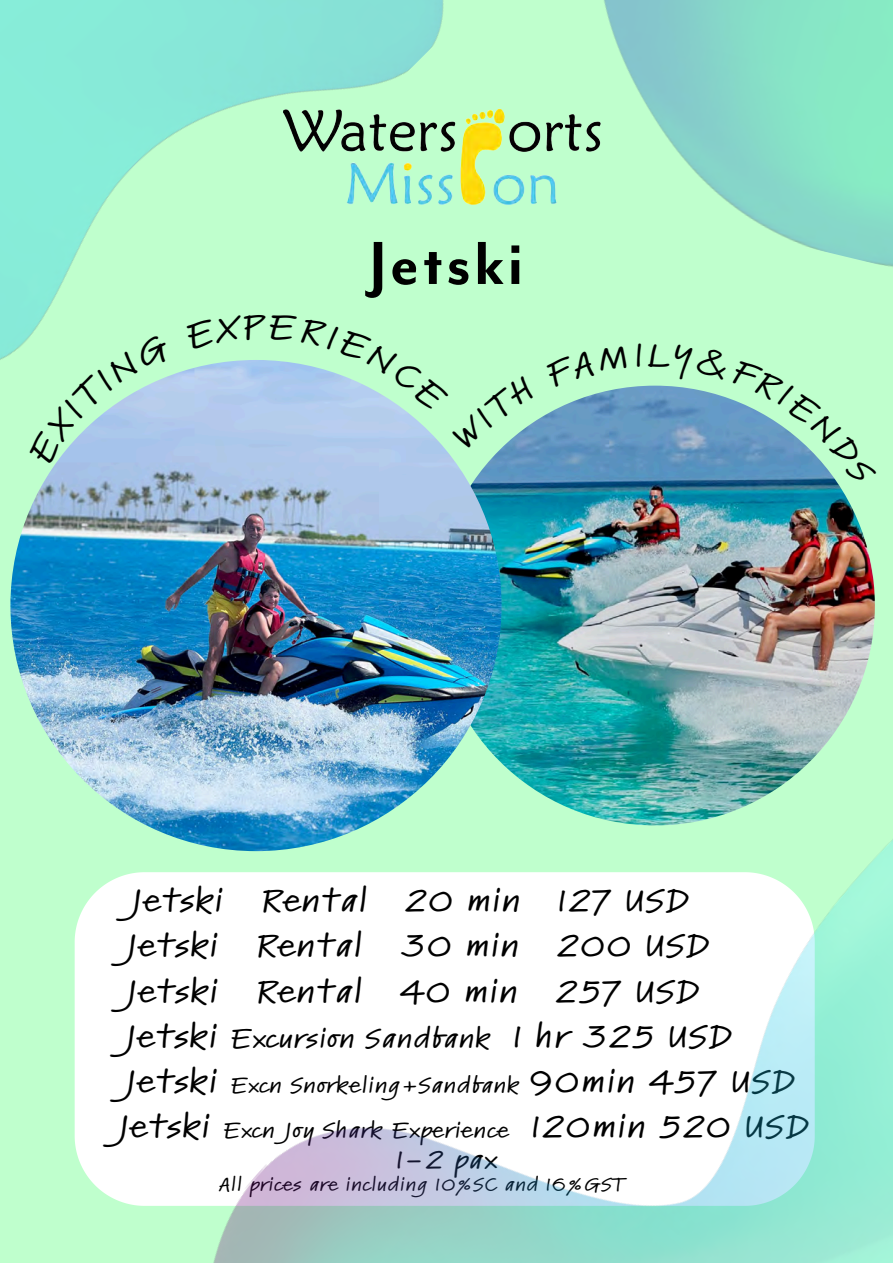
<style>
.page{position:relative;width:893px;height:1263px;background:#bfffcd}
.page>*{position:absolute;margin:0;border:0;box-sizing:border-box;transform-origin:0 0}
.t1{font:700 70.05px "Mr Eaves Mod OT";letter-spacing:.04em;color:#000}
.t2{font:600 expanded 30.3px/45.2px "Kremlin Pro";letter-spacing:.055em;color:#000}
.t3{font:600 expanded 25.35px "Kremlin Pro";letter-spacing:.055em;color:#000}
.t4{font:600 expanded 24.6px "Kremlin Pro";color:#000}
.t5{font:600 expanded 20.4px/44.8px "Kremlin Pro";letter-spacing:.055em;color:#000;text-align:center}
.t6{font:600 expanded 17.4px "Kremlin Pro";letter-spacing:.055em;color:#000}
.s1{font-size:30.3px}
</style>
<div class="page">
<div style="left:75px;top:872px;width:97px;height:334px;background:#fff"></div>
<img style="left:172px;top:385px;width:721px;height:878px">
<img style="left:604px;top:0;width:289px;height:267px">
<img style="left:0;top:0;width:483px;height:483px">
<img style="left:10px;top:360px;width:492px;height:491px;border-radius:246px">
<img style="left:283px;top:94px;width:326px;height:129px">
<svg style="left:28px;top:333px;width:144px;height:132px"></svg>
<svg style="left:185px;top:314px;width:350px;height:153px"></svg>
<svg style="left:545px;top:385px;width:82px;height:2px"></svg>
<svg style="left:648px;top:385px;width:229px;height:102px"></svg>
<h1 class="t1" style="left:369px;top:223px;width:156px">Jetski</h1>
<h2 class="t2" style="left:130px;top:878px;width:560px">Jetski Rental 20 min 127 USD</h2>
<h2 class="t2" style="left:125px;top:924px;width:585px">Jetski Rental 30 min 200 USD<br>Jetski Rental 40 min 257 USD</h2>
<p class="t3" style="left:125px;top:1020px;width:609px"><span class="s1">Jetski</span> Excursion Sandbank <span class="s1">1 hr 325 USD</span></p>
<p class="t5" style="left:117px;top:1063px;width:693px"><span class="s1">Jetski</span> Excn Snorkeling+Sandbank <span class="s1">90min 457 USD<br>Jetski</span> Excn Joy Shark Experience <span class="s1">120min 520 USD</span></p>
<p class="t6" style="left:218px;top:1172px;width:408px">All prices are including 10%SC and 16%GST</p>
<p class="t4" style="left:397px;top:1142px;width:101px">1-2 pax</p>
</div>
